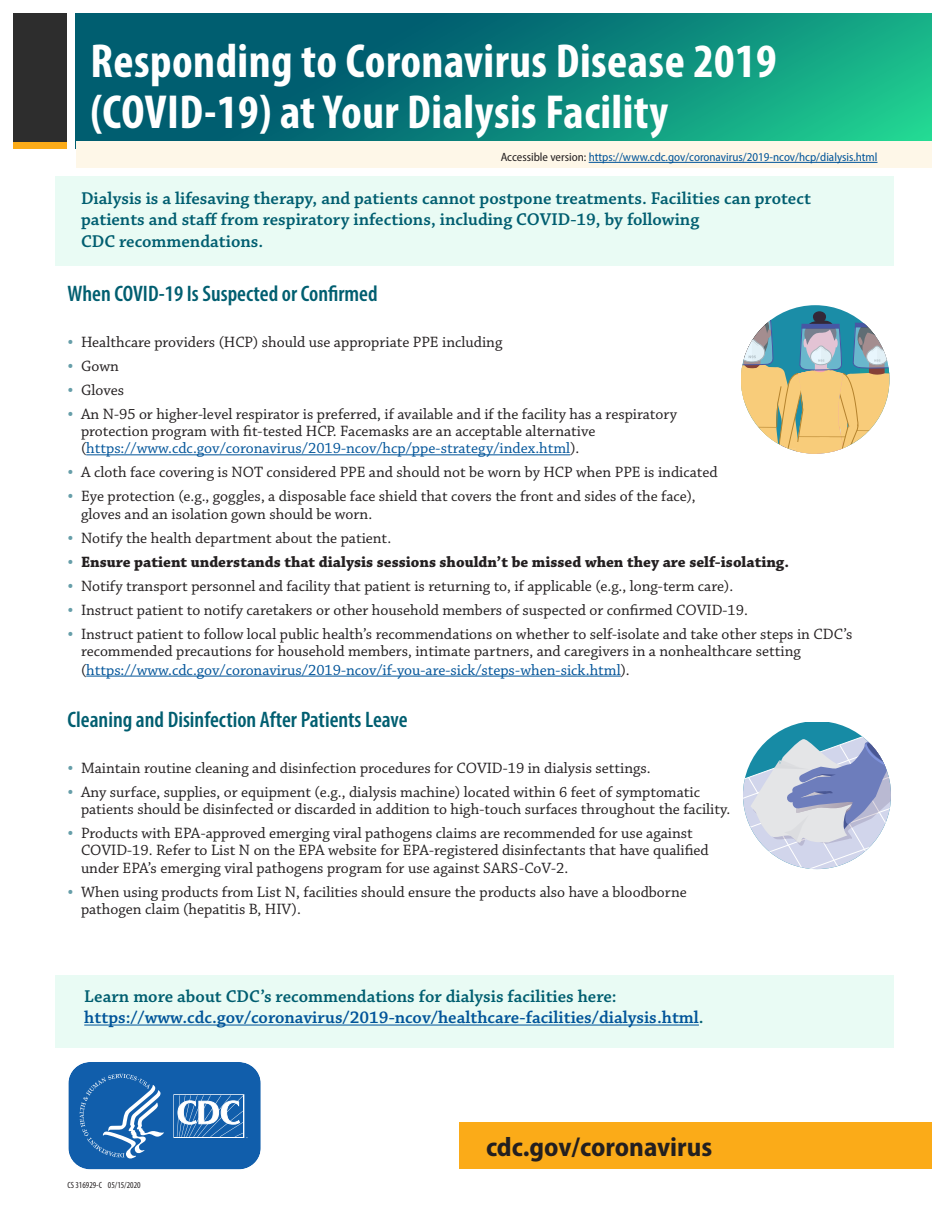
<style>
.page{position:relative;width:945px;height:1215px;background:#fff}
.page>*{position:absolute;margin:0;border:0;box-sizing:border-box;transform-origin:0 0}
.H1_BOLD_WHITE{font:700 condensed 48px/51px "Myriad Pro";letter-spacing:.01em;color:#fff}
.BOTTOM_LINK_For_more{font:700 semi-condensed 27px "Myriad Pro";color:#231f20}
.H2_headers__with_mai{font:600 condensed 22.5px "Myriad Pro";color:#005e70}
.P__with_main_color{font:600 18px/21.6px "Chaparral Pro";color:#005e70}
.P__with_main_color-2{font:600 18px/21.6px "Chaparral Pro";color:#005499}
.t1{font:15.75px/17.2px "Chaparral Pro";color:#231f20}
.t2{font:700 15.75px "Chaparral Pro";color:#231f20}
.t3{font:15.75px "Chaparral Pro";color:#005499}
.p_myriad{font:semi-condensed 12px "Myriad Pro";color:#005499}
.t4{font:condensed 9px "Myriad Pro";color:#231f20}
.s1{color:#231f20}
.s2{font-size:19.65px;color:#669ea9}
.s3{color:#005499}
.s4{font-weight:400;font-size:19.65px;color:#669ea9}
.s5{color:#005e70}
</style>
<div class="page">
<div style="left:56px;top:176px;width:838px;height:89px;background:#e9fbf4"></div>
<svg style="left:76px;top:14px;width:856px;height:127px;background:#098079"></svg>
<div style="left:76px;top:141px;width:856px;height:26px;background:#fef7e8"></div>
<hr style="left:589px;top:162px;width:288px;height:1px;background:#005499">
<hr style="left:86px;top:454px;width:484px;height:1px;background:#005499">
<hr style="left:86px;top:676px;width:535px;height:1px;background:#005499">
<div style="left:14px;top:14px;width:54px;height:128px;background:#2d2d2d"></div>
<div style="left:14px;top:142px;width:54px;height:6px;background:#fbab18"></div>
<svg style="left:741px;top:307px;width:149px;height:147px"></svg>
<svg style="left:743px;top:723px;width:148px;height:146px"></svg>
<div style="left:56px;top:976px;width:838px;height:72px;background:#e9fbf4"></div>
<hr style="left:84px;top:1025px;width:615px;height:1px;background:#005499">
<svg style="left:68px;top:1062px;width:193px;height:108px;background:#3174b6"></svg>
<div style="left:459px;top:1122px;width:473px;height:47px;background:#fbab18"></div>
<h1 class="H1_BOLD_WHITE" style="left:91px;top:34px;width:688px">Responding to Coronavirus Disease 2019 (COVID-19) at Your Dialysis Facility</h1>
<p class="p_myriad" style="left:501px;top:150px;width:378px"><span class="s1">Accessible version:</span> https://www.cdc.gov/coronavirus/2019-ncov/hcp/dialysis.html</p>
<p class="P__with_main_color" style="left:81px;top:188px;width:732px">Dialysis is a lifesaving therapy, and patients cannot postpone treatments. Facilities can protect patients and staff from respiratory infections, including COVID-19, by following<br>CDC recommendations.</p>
<p class="H2_headers__with_mai" style="left:68px;top:280px;width:312px">When COVID-19 Is Suspected or Confirmed</p>
<p class="t1" style="left:68px;top:334px;width:436px"><span class="s2">•</span> Healthcare providers (HCP) should use appropriate PPE including</p>
<p class="t1" style="left:68px;top:358px;width:53px"><span class="s2">•</span> Gown</p>
<p class="t1" style="left:68px;top:382px;width:58px"><span class="s2">•</span> Gloves</p>
<p class="t1" style="left:81px;top:406px;width:598px;text-indent:-14px"><span class="s2">•</span> An N-95 or higher-level respirator is preferred, if available and if the facility has a respiratory protection program with fit-tested HCP. Facemasks are an acceptable alternative (<span class="s3">https://www.cdc.gov/coronavirus/2019-ncov/hcp/ppe-strategy/index.html</span>).</p>
<p class="t1" style="left:68px;top:464px;width:652px"><span class="s2">•</span> A cloth face covering is NOT considered PPE and should not be worn by HCP when PPE is indicated</p>
<p class="t1" style="left:81px;top:488px;width:616px;text-indent:-14px"><span class="s2">•</span> Eye protection (e.g., goggles, a disposable face shield that covers the front and sides of the face), gloves and an isolation gown should be worn.</p>
<p class="t1" style="left:68px;top:530px;width:325px"><span class="s2">•</span> Notify the health department about the patient.</p>
<p class="t2" style="left:68px;top:552px;width:723px"><span class="s4">•</span> Ensure patient understands that dialysis sessions shouldn’t be missed when they are self-isolating.</p>
<p class="t1" style="left:68px;top:578px;width:667px"><span class="s2">•</span> Notify transport personnel and facility that patient is returning to, if applicable (e.g., long-term care).</p>
<p class="t1" style="left:68px;top:602px;width:682px"><span class="s2">•</span> Instruct patient to notify caretakers or other household members of suspected or confirmed COVID-19.</p>
<p class="t1" style="left:81px;top:626px;width:773px;text-indent:-14px"><span class="s2">•</span> Instruct patient to follow local public health’s recommendations on whether to self-isolate and take other steps in CDC’s recommended precautions for household members, intimate partners, and caregivers in a nonhealthcare setting</p>
<p class="t3" style="left:81px;top:661px;width:550px"><span class="s1">(</span>https://www.cdc.gov/coronavirus/2019-ncov/if-you-are-sick/steps-when-sick.html<span class="s1">).</span></p>
<h2 class="H2_headers__with_mai" style="left:68px;top:706px;width:342px">Cleaning and Disinfection After Patients Leave</h2>
<p class="t1" style="left:68px;top:760px;width:585px"><span class="s2">•</span> Maintain routine cleaning and disinfection procedures for COVID-19 in dialysis settings.</p>
<p class="t1" style="left:81px;top:784px;width:651px;text-indent:-14px"><span class="s2">•</span> Any surface, supplies, or equipment (e.g., dialysis machine) located within 6 feet of symptomatic patients should be disinfected or discarded in addition to high-touch surfaces throughout the facility.</p>
<p class="t1" style="left:81px;top:825px;width:629px;text-indent:-14px"><span class="s2">•</span> Products with EPA-approved emerging viral pathogens claims are recommended for use against<br>COVID-19. Refer to List N on the EPA website for EPA-registered disinfectants that have qualified under EPA’s emerging viral pathogens program for use against SARS-CoV-2.</p>
<p class="t1" style="left:81px;top:884px;width:607px;text-indent:-14px"><span class="s2">•</span> When using products from List N, facilities should ensure the products also have a bloodborne pathogen claim (hepatitis B, HIV).</p>
<p class="P__with_main_color-2" style="left:84px;top:986px;width:621px"><span class="s5">Learn more about CDC’s recommendations for dialysis facilities here: </span>https://www.cdc.gov/coronavirus/2019-ncov/healthcare-facilities/dialysis.html<span class="s5">.</span></p>
<p class="t4" style="left:68px;top:1179px;width:75px">CS 316929-C 05/15/2020</p>
<p class="BOTTOM_LINK_For_more" style="left:486px;top:1129px;width:228px">cdc.gov/coronavirus</p>
</div>
